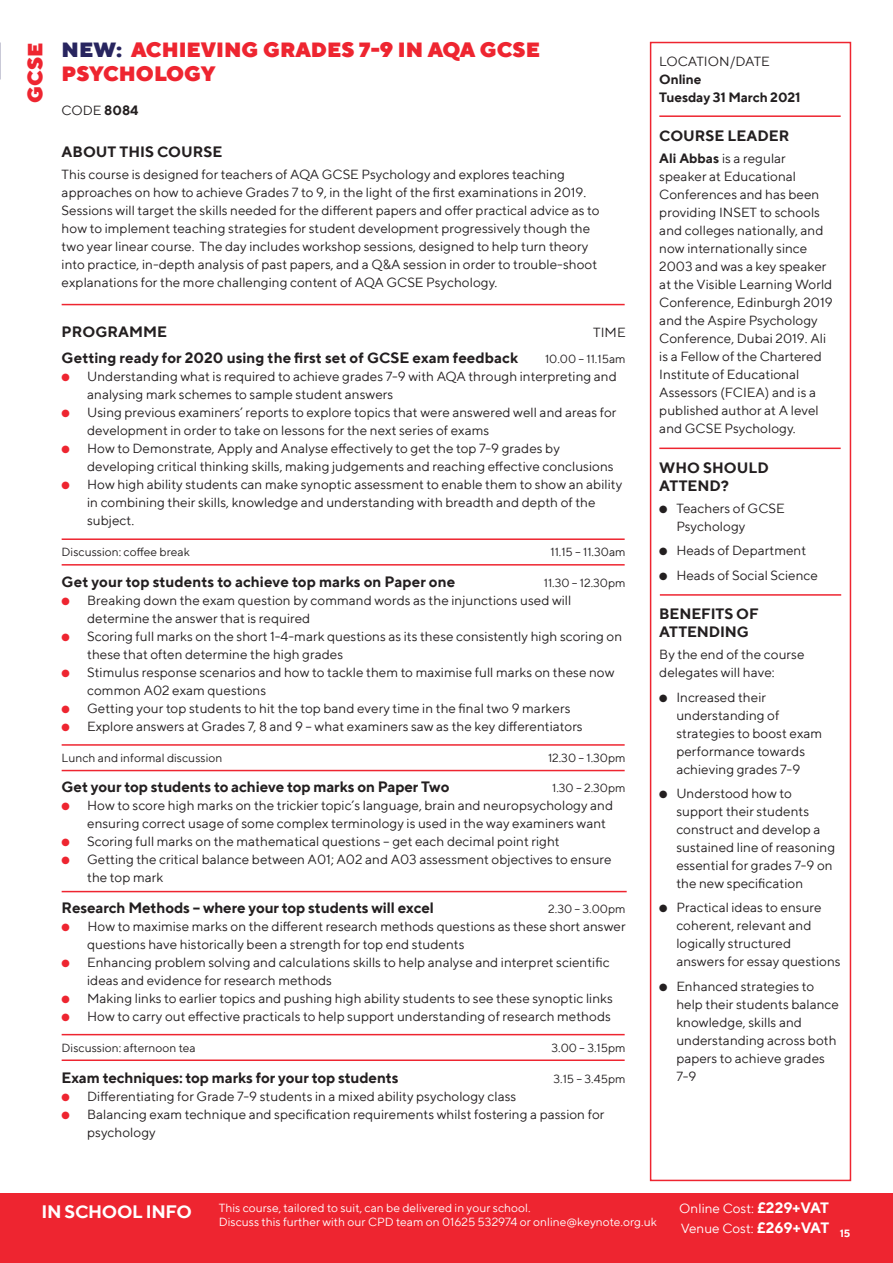
<style>
.page{position:relative;width:893px;height:1263px;background:#fff}
.page>*{position:absolute;margin:0;border:0;box-sizing:border-box;transform-origin:0 0}
.t1{font:900 21px/24px "TT Norms";color:#ee2530}
.t2{font:700 18px "TT Norms";letter-spacing:-.02em;color:#fff}
.t3{font:700 15px/18px "TT Norms";letter-spacing:-.01em;color:#231f20}
.t4{font:13.5px/18px "TT Norms";color:#231f20}
.t5{font:13.5px "TT Norms";color:#fff}
.t6{font:700 13.5px "TT Norms";letter-spacing:-.01em;color:#231f20}
.t7{font:12px "TT Norms";color:#231f20}
.t8{font:12px "TT Norms";color:#fff}
.t9{font:700 10.5px "TT Norms";color:#fff}
.s1{color:#28255f}
.s2{font-weight:700}
.s3{color:#ee2530}
.s4{font-weight:700;font-size:15px}
</style>
<div class="page">
<div style="left:0;top:1193px;width:893px;height:70px;background:#ee2530"></div>
<hr style="left:62px;top:891px;width:565px;height:1px;background:#ee2530">
<hr style="left:62px;top:304px;width:563px;height:1px;background:#ee2530">
<hr style="left:62px;top:744px;width:563px;height:2px;background:#ee2530">
<hr style="left:62px;top:770px;width:563px;height:1px;background:#ee2530">
<hr style="left:62px;top:1034px;width:563px;height:1px;background:#ee2530">
<hr style="left:62px;top:1059px;width:563px;height:2px;background:#ee2530">
<hr style="left:62px;top:538px;width:563px;height:2px;background:#ee2530">
<hr style="left:62px;top:564px;width:563px;height:2px;background:#ee2530">
<div style="left:650px;top:42px;width:201px;height:1139px;background:#fff;border:2px solid #ee2530"></div>
<hr style="left:659px;top:448px;width:182px;height:1px;background:#ee2530">
<hr style="left:659px;top:115px;width:182px;height:2px;background:#ee2530">
<hr style="left:660px;top:594px;width:181px;height:2px;background:#ee2530">
<p class="t1" style="left:23px;top:103px;width:62px;rotate:-90deg">GCSE</p>
<p class="t1" style="left:62px;top:38px;width:480px"><span class="s1">NEW:</span> ACHIEVING GRADES 7-9 IN AQA GCSE<br>PSYCHOLOGY</p>
<p class="t4" style="left:62px;top:101px;width:78px">CODE <span class="s2">8084</span></p>
<p class="t3" style="left:62px;top:142px;width:162px">ABOUT THIS COURSE</p>
<p class="t4" style="left:62px;top:165px;width:540px">This course is designed for teachers of AQA GCSE Psychology and explores teaching approaches on how to achieve Grades 7 to 9, in the light of the first examinations in 2019.<br>Sessions will target the skills needed for the different papers and offer practical advice as to how to implement teaching strategies for student development progressively though the two year linear course. The day includes workshop sessions, designed to help turn theory into practice, in-depth analysis of past papers, and a Q&amp;A session in order to trouble-shoot explanations for the more challenging content of AQA GCSE Psychology.</p>
<p class="t3" style="left:62px;top:322px;width:107px">PROGRAMME</p>
<p class="t4" style="left:593px;top:323px;width:34px">TIME</p>
<p class="t3" style="left:62px;top:349px;width:458px">Getting ready for 2020 using the first set of GCSE exam feedback</p>
<p class="t7" style="left:545px;top:352px;width:82px">10.00 – 11.15am</p>
<p class="t4" style="left:87px;top:367px;width:531px;text-indent:-26px"><span class="s3">●</span> Understanding what is required to achieve grades 7-9 with AQA through interpreting and analysing mark schemes to sample student answers</p>
<p class="t4" style="left:87px;top:403px;width:531px;text-indent:-26px"><span class="s3">●</span> Using previous examiners’ reports to explore topics that were answered well and areas for development in order to take on lessons for the next series of exams</p>
<p class="t4" style="left:87px;top:439px;width:528px;text-indent:-26px"><span class="s3">●</span> How to Demonstrate, Apply and Analyse effectively to get the top 7-9 grades by developing critical thinking skills, making judgements and reaching effective conclusions</p>
<p class="t4" style="left:87px;top:475px;width:537px;text-indent:-26px"><span class="s3">●</span> How high ability students can make synoptic assessment to enable them to show an ability in combining their skills, knowledge and understanding with breadth and depth of the subject.</p>
<p class="t7" style="left:62px;top:544px;width:130px">Discussion: coffee break</p>
<p class="t7" style="left:550px;top:544px;width:77px">11.15 – 11.30am</p>
<p class="t3" style="left:62px;top:572px;width:395px">Get your top students to achieve top marks on Paper one</p>
<p class="t7" style="left:544px;top:575px;width:83px">11.30 – 12.30pm</p>
<p class="t4" style="left:87px;top:591px;width:486px;text-indent:-26px"><span class="s3">●</span> Breaking down the exam question by command words as the injunctions used will determine the answer that is required</p>
<p class="t4" style="left:87px;top:627px;width:537px;text-indent:-26px"><span class="s3">●</span> Scoring full marks on the short 1-4-mark questions as its these consistently high scoring on these that often determine the high grades</p>
<p class="t4" style="left:87px;top:663px;width:529px;text-indent:-26px"><span class="s3">●</span> Stimulus response scenarios and how to tackle them to maximise full marks on these now common A02 exam questions</p>
<p class="t4" style="left:62px;top:699px;width:510px"><span class="s3">●</span> Getting your top students to hit the top band every time in the final two 9 markers</p>
<p class="t4" style="left:62px;top:717px;width:523px"><span class="s3">●</span> Explore answers at Grades 7, 8 and 9 – what examiners saw as the key differentiators</p>
<p class="t7" style="left:62px;top:750px;width:162px">Lunch and informal discussion</p>
<p class="t7" style="left:548px;top:750px;width:79px">12.30 – 1.30pm</p>
<p class="t3" style="left:62px;top:778px;width:389px">Get your top students to achieve top marks on Paper Two</p>
<p class="t7" style="left:552px;top:781px;width:75px">1.30 – 2.30pm</p>
<p class="t4" style="left:87px;top:796px;width:527px;text-indent:-26px"><span class="s3">●</span> How to score high marks on the trickier topic’s language, brain and neuropsychology and ensuring correct usage of some complex terminology is used in the way examiners want</p>
<p class="t4" style="left:62px;top:832px;width:500px"><span class="s3">●</span> Scoring full marks on the mathematical questions – get each decimal point right</p>
<p class="t4" style="left:87px;top:850px;width:526px;text-indent:-26px"><span class="s3">●</span> Getting the critical balance between A01; A02 and A03 assessment objectives to ensure the top mark</p>
<p class="t3" style="left:62px;top:898px;width:374px">Research Methods – where your top students will excel</p>
<p class="t7" style="left:548px;top:901px;width:79px">2.30 – 3.00pm</p>
<p class="t4" style="left:87px;top:917px;width:540px;text-indent:-26px"><span class="s3">●</span> How to maximise marks on the different research methods questions as these short answer questions have historically been a strength for top end students</p>
<p class="t4" style="left:87px;top:953px;width:524px;text-indent:-26px"><span class="s3">●</span> Enhancing problem solving and calculations skills to help analyse and interpret scientific ideas and evidence for research methods</p>
<p class="t4" style="left:62px;top:989px;width:553px"><span class="s3">●</span> Making links to earlier topics and pushing high ability students to see these synoptic links</p>
<p class="t4" style="left:62px;top:1007px;width:551px"><span class="s3">●</span> How to carry out effective practicals to help support understanding of research methods</p>
<p class="t7" style="left:62px;top:1040px;width:135px">Discussion: afternoon tea</p>
<p class="t7" style="left:551px;top:1040px;width:76px">3.00 – 3.15pm</p>
<p class="t3" style="left:62px;top:1068px;width:338px">Exam techniques: top marks for your top students</p>
<p class="t7" style="left:553px;top:1071px;width:74px">3.15 – 3.45pm</p>
<p class="t4" style="left:62px;top:1086px;width:456px"><span class="s3">●</span> Differentiating for Grade 7-9 students in a mixed ability psychology class</p>
<p class="t4" style="left:87px;top:1104px;width:519px;text-indent:-26px"><span class="s3">●</span> Balancing exam technique and specification requirements whilst fostering a passion for psychology</p>
<p class="t4" style="left:659px;top:52px;width:112px">LOCATION/DATE</p>
<p class="t6" style="left:659px;top:71px;width:44px">Online</p>
<p class="t6" style="left:659px;top:89px;width:143px">Tuesday 31 March 2021</p>
<p class="t3" style="left:659px;top:126px;width:132px">COURSE LEADER</p>
<p class="t4" style="left:659px;top:149px;width:175px"><span class="s2">Ali Abbas</span> is a regular speaker at Educational<br>Conferences and has been providing INSET to schools and colleges nationally, and now internationally since<br>2003 and was a key speaker at the Visible Learning World<br>Conference, Edinburgh 2019 and the Aspire Psychology<br>Conference, Dubai 2019. Ali is a Fellow of the Chartered<br>Institute of Educational<br>Assessors (FCIEA) and is a published author at A level and GCSE Psychology.</p>
<p class="t3" style="left:659px;top:458px;width:111px">WHO SHOULD<br>ATTEND?</p>
<p class="t4" style="left:676px;top:499px;width:110px;text-indent:-17px">● Teachers of GCSE<br>Psychology</p>
<p class="t4" style="left:659px;top:541px;width:148px">● Heads of Department</p>
<p class="t4" style="left:659px;top:566px;width:160px">● Heads of Social Science</p>
<p class="t3" style="left:659px;top:604px;width:101px">BENEFITS OF<br>ATTENDING</p>
<p class="t4" style="left:659px;top:645px;width:147px">By the end of the course delegates will have:</p>
<p class="t4" style="left:676px;top:687px;width:147px;text-indent:-17px">● Increased their understanding of strategies to boost exam performance towards achieving grades 7-9</p>
<p class="t4" style="left:676px;top:784px;width:160px;text-indent:-17px">● Understood how to support their students construct and develop a sustained line of reasoning essential for grades 7-9 on the new specification</p>
<p class="t4" style="left:676px;top:898px;width:166px;text-indent:-17px">● Practical ideas to ensure coherent, relevant and logically structured answers for essay questions</p>
<p class="t4" style="left:676px;top:977px;width:164px;text-indent:-17px">● Enhanced strategies to help their students balance knowledge, skills and understanding across both papers to achieve grades<br>7-9</p>
<p class="t2" style="left:42px;top:1200px;width:152px">IN SCHOOL INFO</p>
<p class="t5" style="left:679px;top:1200px;width:151px">Online Cost: <span class="s4">£229+VAT</span></p>
<p class="t5" style="left:681px;top:1220px;width:150px">Venue Cost: <span class="s4">£269+VAT</span></p>
<p class="t8" style="left:219px;top:1201px;width:313px">This course, tailored to suit, can be delivered in your school.</p>
<p class="t8" style="left:219px;top:1214px;width:439px">Discuss this further with our CPD team on 01625 532974 or online@keynote.org.uk</p>
<p class="t9" style="left:840px;top:1226px;width:12px">15</p>
</div>
